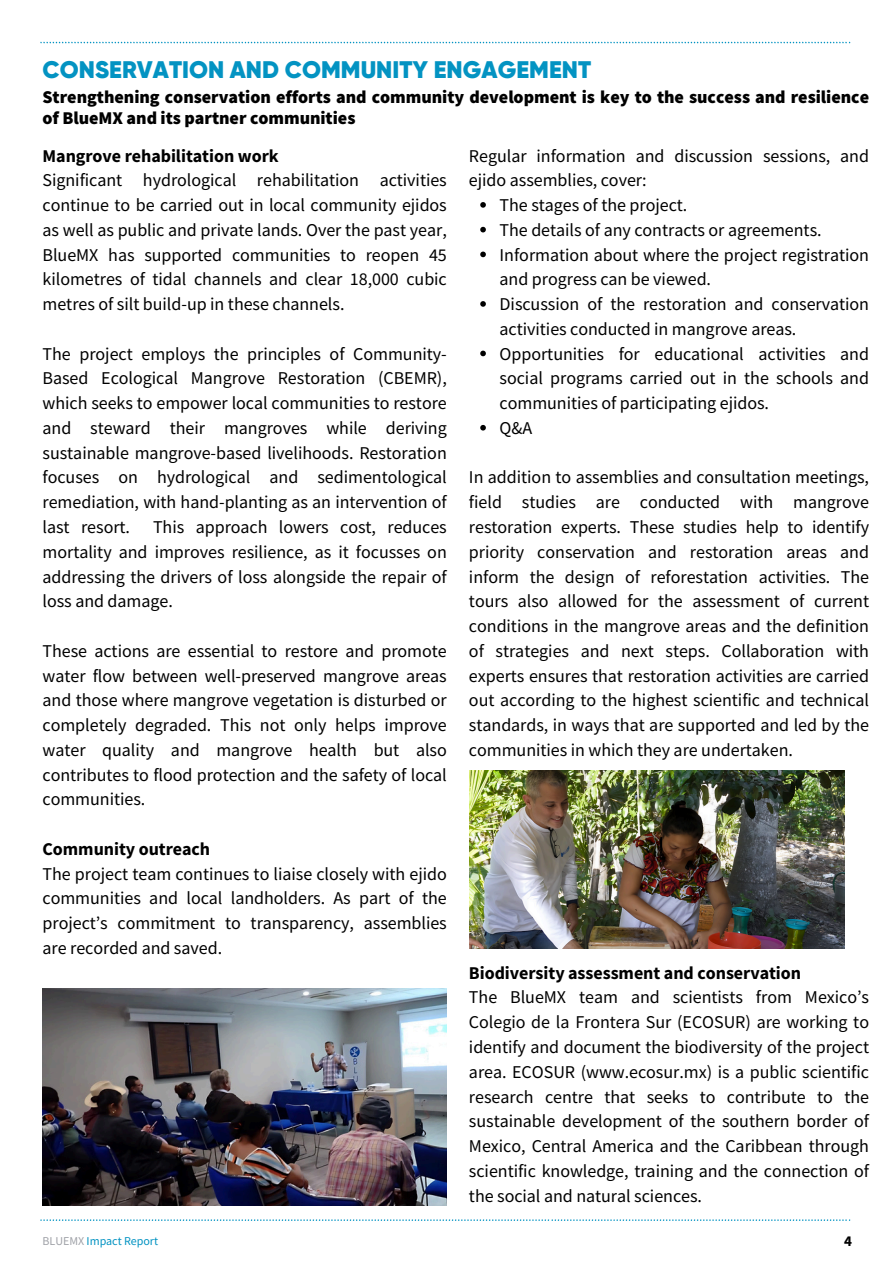
<style>
.page{position:relative;width:894px;height:1264px;background:#fff}
.page>*{position:absolute;margin:0;border:0;box-sizing:border-box;transform-origin:0 0}
.t1{font:900 24px "Gilroy";color:#0393c2}
.t2{font:18px/24.8px "Source Sans Pro";letter-spacing:-.005em;color:#000}
.t3{font:900 18px/21.3px "Source Sans Pro";letter-spacing:-.005em;color:#000}
.t4{font:700 15px "Source Sans Pro";color:#000}
.t5{font:12px "Source Sans Pro";letter-spacing:-.005em;color:#0393c2}
.s1{font-weight:700}
.s2{color:#a0a2a8}
</style>
<div class="page">
<svg style="left:40px;top:42px;width:810px;height:1px"></svg>
<svg style="left:40px;top:1219px;width:810px;height:1px"></svg>
<img style="left:43px;top:988px;width:403px;height:217px">
<svg style="left:480px;top:202px;width:5px;height:6px"></svg>
<svg style="left:480px;top:227px;width:5px;height:5px"></svg>
<svg style="left:480px;top:251px;width:5px;height:6px"></svg>
<svg style="left:480px;top:301px;width:5px;height:6px"></svg>
<svg style="left:480px;top:350px;width:5px;height:6px"></svg>
<svg style="left:480px;top:425px;width:5px;height:5px"></svg>
<img style="left:469px;top:770px;width:374px;height:178px">
<p class="t1" style="left:43px;top:55px;width:550px">CONSERVATION AND COMMUNITY ENGAGEMENT</p>
<p class="t3" style="left:43px;top:86px;width:827px">Strengthening conservation efforts and community development is key to the success and resilience of BlueMX and its partner communities</p>
<p class="t2" style="left:469px;top:143px;width:401px">Regular information and discussion sessions, and ejido assemblies, cover:</p>
<p class="t2" style="left:499px;top:192px;width:189px">The stages of the project.</p>
<p class="t2" style="left:499px;top:217px;width:323px">The details of any contracts or agreements.</p>
<p class="t2" style="left:499px;top:242px;width:371px">Information about where the project registration and progress can be viewed.</p>
<p class="t2" style="left:499px;top:291px;width:371px">Discussion of the restoration and conservation activities conducted in mangrove areas.</p>
<h2 class="t2" style="left:499px;top:341px;width:371px;text-align:justify">Opportunities for educational activities and social programs carried out in the schools and communities of participating ejidos.</h2>
<h2 class="t2" style="left:499px;top:415px;width:34px">Q&amp;A</h2>
<p class="t2" style="left:469px;top:464px;width:401px;text-align:justify">In addition to assemblies and consultation meetings, field studies are conducted with mangrove restoration experts. These studies help to identify priority conservation and restoration areas and inform the design of reforestation activities. The tours also allowed for the assessment of current conditions in the mangrove areas and the definition of strategies and next steps. Collaboration with experts ensures that restoration activities are carried out according to the highest scientific and technical standards, in ways that are supported and led by the communities in which they are undertaken.</p>
<h1 class="t2" style="left:43px;top:143px;width:405px"><span class="s1">Mangrove rehabilitation work<br></span>Significant hydrological rehabilitation activities continue to be carried out in local community ejidos as well as public and private lands. Over the past year, BlueMX has supported communities to reopen 45 kilometres of tidal channels and clear 18,000 cubic metres of silt build-up in these channels.</h1>
<h2 class="t2" style="left:43px;top:341px;width:405px;text-align:justify">The project employs the principles of Community-Based Ecological Mangrove Restoration (CBEMR), which seeks to empower local communities to restore and steward their mangroves while deriving sustainable mangrove-based livelihoods. Restoration focuses on hydrological and sedimentological remediation, with hand-planting as an intervention of last resort.</h2>
<h2 class="t2" style="left:43px;top:514px;width:405px;text-align:justify;text-indent:110px">This approach lowers cost, reduces mortality and improves resilience, as it focusses on addressing the drivers of loss alongside the repair of loss and damage.</h2>
<h2 class="t2" style="left:43px;top:638px;width:405px;text-align:justify">These actions are essential to restore and promote water flow between well-preserved mangrove areas and those where mangrove vegetation is disturbed or completely degraded. This not only helps improve water quality and mangrove health but also contributes to flood protection and the safety of local communities.</h2>
<h2 class="t2" style="left:43px;top:836px;width:405px"><span class="s1">Community outreach<br></span>The project team continues to liaise closely with ejido communities and local landholders. As part of the project’s commitment to transparency, assemblies are recorded and saved.</h2>
<p class="t2" style="left:469px;top:959px;width:401px"><span class="s1">Biodiversity assessment and conservation<br></span>The BlueMX team and scientists from Mexico’s Colegio de la Frontera Sur (ECOSUR) are working to identify and document the biodiversity of the project area. ECOSUR (www.ecosur.mx) is a public scientific research centre that seeks to contribute to the sustainable development of the southern border of Mexico, Central America and the Caribbean through scientific knowledge, training and the connection of the social and natural sciences.</p>
<p class="t5" style="left:43px;top:1233px;width:117px"><span class="s2">BLUEMX</span> Impact Report</p>
<h2 class="t4" style="left:843px;top:1231px;width:9px">4</h2>
</div>
